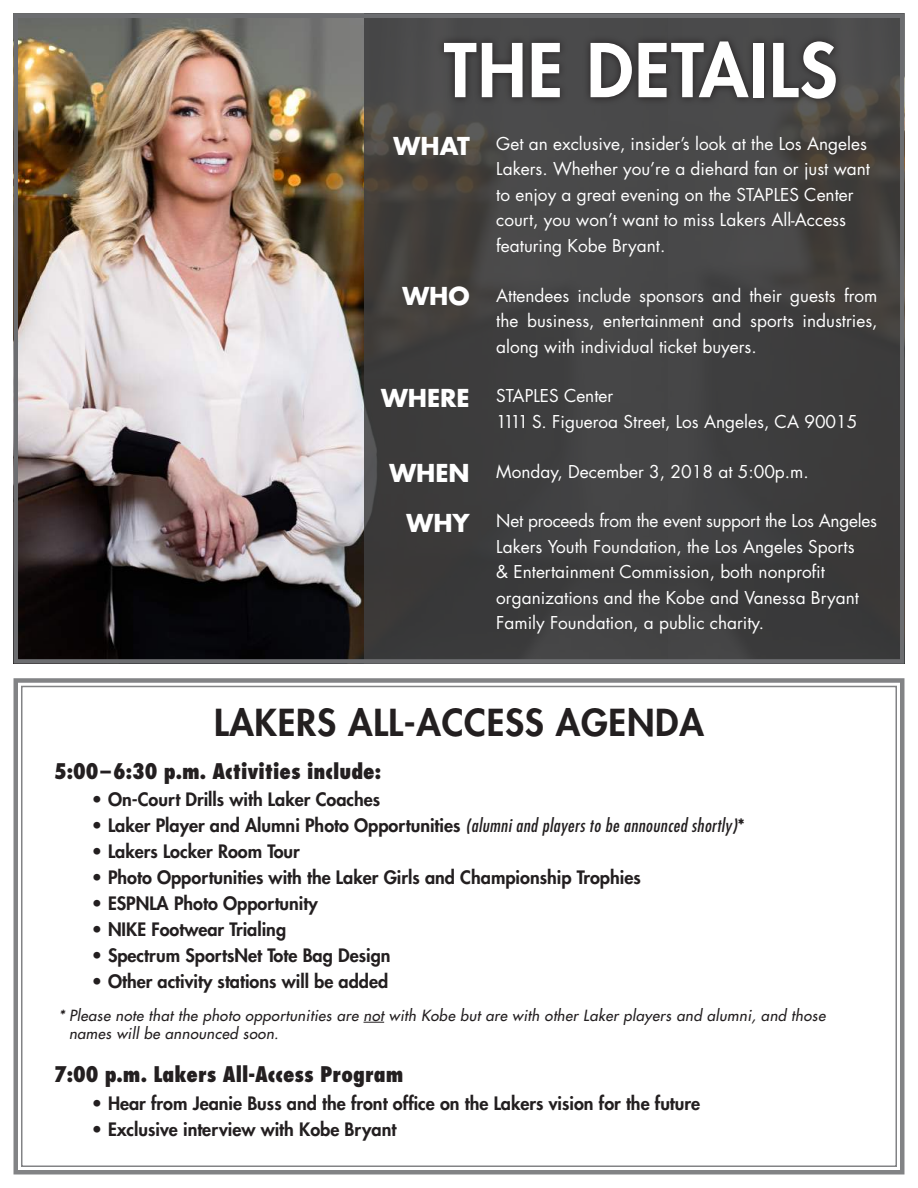
<style>
.page{position:relative;width:918px;height:1188px;background:#fff}
.page>*{position:absolute;margin:0;border:0;box-sizing:border-box;transform-origin:0 0}
.t1{font:800 72px "Futura Std";letter-spacing:.02em;color:#fff}
.t2{font:800 36.15px "Futura Std";letter-spacing:.02em;color:#231f20}
.t3{font:700 24px/50.4px "Futura Std";color:#fff;text-align:right}
.t4{font:800 condensed 21px "Futura Std";color:#231f20}
.t5{font:800 18px "Futura Std";color:#231f20}
.t6{font:17.25px/25.5px "Futura Std";color:#fff}
.t7{font:italic 500 15px/18px "Futura Std";letter-spacing:.025em;color:#231f20}
.s1{font-weight:700}
.s2{font-weight:400;font-style:italic;font-stretch:condensed}
</style>
<div class="page">
<svg style="left:13px;top:678px;width:892px;height:497px"></svg>
<svg style="left:364px;top:1022px;width:20px;height:1px"></svg>
<img style="left:19px;top:19px;width:345px;height:640px">
<div style="left:364px;top:13px;width:540px;height:650px;background:#3e3e3f"></div>
<div style="left:14px;top:14px;width:890px;height:650px;border:4px solid #6c6d70"></div>
<svg style="left:436px;top:34px;width:408px;height:72px"></svg>
<h1 class="t1" style="left:444px;top:25px;width:395px">THE DETAILS</h1>
<h3 class="t3" style="left:394px;top:121px;width:78px">WHAT</h3>
<h3 class="t3" style="left:402px;top:271px;width:69px">WHO</h3>
<h3 class="t3" style="left:381px;top:372px;width:90px">WHERE</h3>
<h3 class="t3" style="left:389px;top:447px;width:82px">WHEN<br>WHY</h3>
<p class="t6" style="left:496px;top:131px;width:375px">Get an exclusive, insider’s look at the Los Angeles Lakers. Whether you’re a diehard fan or just want to enjoy a great evening on the STAPLES Center court, you won’t want to miss Lakers All-Access featuring Kobe Bryant.</p>
<p class="t6" style="left:496px;top:283px;width:383px;text-align:justify">Attendees include sponsors and their guests from the business, entertainment and sports industries, along with individual ticket buyers.</p>
<p class="t6" style="left:496px;top:383px;width:363px">STAPLES Center<br>1111 S. Figueroa Street, Los Angeles, CA 90015</p>
<p class="t6" style="left:496px;top:459px;width:314px">Monday, December 3, 2018 at 5:00p.m.</p>
<p class="t6" style="left:496px;top:509px;width:382px">Net proceeds from the event support the Los Angeles Lakers Youth Foundation, the Los Angeles Sports<br>&amp; Entertainment Commission, both nonprofit organizations and the Kobe and Vanessa Bryant Family Foundation, a public charity.</p>
<h2 class="t2" style="left:214px;top:700px;width:491px">LAKERS ALL-ACCESS AGENDA</h2>
<p class="t4" style="left:54px;top:758px;width:329px">5:00<span class="s1">–</span>6:30 p.m. Activities include:</p>
<p class="t5" style="left:92px;top:788px;width:290px">• On-Court Drills with Laker Coaches</p>
<p class="t5" style="left:92px;top:814px;width:655px">• Laker Player and Alumni Photo Opportunities <span class="s2">(alumni and players to be announced shortly)</span>*</p>
<p class="t5" style="left:92px;top:840px;width:210px">• Lakers Locker Room Tour</p>
<p class="t5" style="left:92px;top:866px;width:550px">• Photo Opportunities with the Laker Girls and Championship Trophies</p>
<p class="t5" style="left:92px;top:892px;width:228px">• ESPNLA Photo Opportunity</p>
<p class="t5" style="left:92px;top:918px;width:196px">• NIKE Footwear Trialing</p>
<p class="t5" style="left:92px;top:944px;width:300px">• Spectrum SportsNet Tote Bag Design</p>
<p class="t5" style="left:92px;top:970px;width:298px">• Other activity stations will be added</p>
<p class="t7" style="left:69px;top:1006px;width:758px;text-indent:-10px">* Please note that the photo opportunities are not with Kobe but are with other Laker players and alumni, and those names will be announced soon.</p>
<p class="t4" style="left:54px;top:1061px;width:351px">7:00 p.m. Lakers All-Access Program</p>
<p class="t5" style="left:92px;top:1092px;width:610px">• Hear from Jeanie Buss and the front office on the Lakers vision for the future</p>
<p class="t5" style="left:92px;top:1118px;width:306px">• Exclusive interview with Kobe Bryant</p>
</div>
